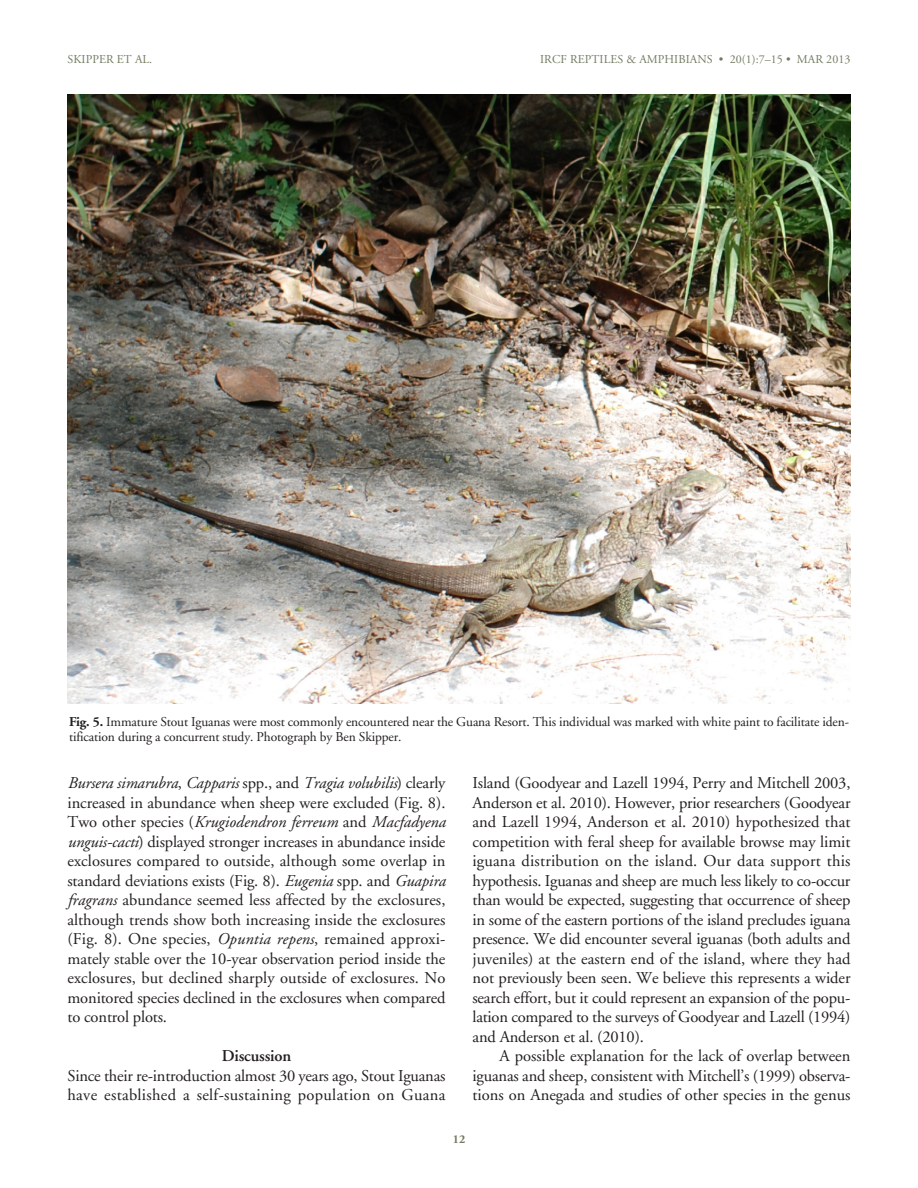
<style>
.page{position:relative;width:918px;height:1188px;background:#fff}
.page>*{position:absolute;margin:0;border:0;box-sizing:border-box;transform-origin:0 0}
.TEXT{font:16.5px/19.5px "Adobe Garamond";letter-spacing:-.01em;color:#231f20;text-align:justify}
.SUBhead{font:600 16.5px "Adobe Garamond";letter-spacing:-.01em;color:#231f20}
.Figure_Caption{font:13.5px/15px "Adobe Garamond";letter-spacing:-.01em;color:#231f20}
.Running_Head_RIGHT{font:12px "Adobe Garamond";letter-spacing:.005em;color:#717a60}
.t1{font:700 12px "Adobe Garamond";color:#717a60}
.s1{font-weight:700}
.s2{font-style:italic}
</style>
<div class="page">
<img style="left:68px;top:94px;width:782px;height:610px">
<p class="Running_Head_RIGHT" style="left:68px;top:53px;width:86px">SKIPPER ET AL.</p>
<p class="Running_Head_RIGHT" style="left:540px;top:53px;width:312px">IRCF REPTILES &amp; AMPHIBIANS • 20(1):7–15 • MAR 2013</p>
<p class="Figure_Caption" style="left:69px;top:715px;width:782px"><span class="s1">Fig. 5.</span> Immature Stout Iguanas were most commonly encountered near the Guana Resort. This individual was marked with white paint to facilitate iden&shy;tification during a concurrent study. Photograph by Ben Skipper.</p>
<p class="TEXT" style="left:68px;top:774px;width:380px"><span class="s2">Bursera simarubra</span>, <span class="s2">Capparis</span> spp., and <span class="s2">Tragia volubilis</span>) clearly increased in abundance when sheep were excluded (Fig. 8).<br>Two other species (<span class="s2">Krugiodendron ferreum</span> and <span class="s2">Macfadyena unguis-cacti</span>) displayed stronger increases in abundance inside exclosures compared to outside, although some overlap in standard deviations exists (Fig. 8). <span class="s2">Eugenia</span> spp. and <span class="s2">Guapira fragrans</span> abundance seemed less affected by the exclosures, although trends show both increasing inside the exclosures (Fig. 8). One species, <span class="s2">Opuntia repens</span>, remained approxi&shy;mately stable over the 10-year observation period inside the exclosures, but declined sharply outside of exclosures. No monitored species declined in the exclosures when compared to control plots.</p>
<p class="SUBhead" style="left:222px;top:1047px;width:71px">Discussion</p>
<p class="TEXT" style="left:68px;top:1066px;width:380px">Since their re-introduction almost 30 years ago, Stout Iguanas have established a self-sustaining population on Guana</p>
<p class="TEXT" style="left:472px;top:774px;width:380px">Island (Goodyear and Lazell 1994, Perry and Mitchell 2003, Anderson et al. 2010). However, prior researchers (Goodyear and Lazell 1994, Anderson et al. 2010) hypothesized that competition with feral sheep for available browse may limit iguana distribution on the island. Our data support this hypothesis. Iguanas and sheep are much less likely to co-occur than would be expected, suggesting that occurrence of sheep in some of the eastern portions of the island precludes iguana presence. We did encounter several iguanas (both adults and juveniles) at the eastern end of the island, where they had not previously been seen. We believe this represents a wider search effort, but it could represent an expansion of the popu&shy;lation compared to the surveys of Goodyear and Lazell (1994) and Anderson et al. (2010).</p>
<p class="TEXT" style="left:472px;top:1047px;width:380px;text-indent:27px">A possible explanation for the lack of overlap between iguanas and sheep, consistent with Mitchell’s (1999) observa&shy;tions on Anegada and studies of other species in the genus</p>
<p class="t1" style="left:453px;top:1132px;width:14px">12</p>
</div>
